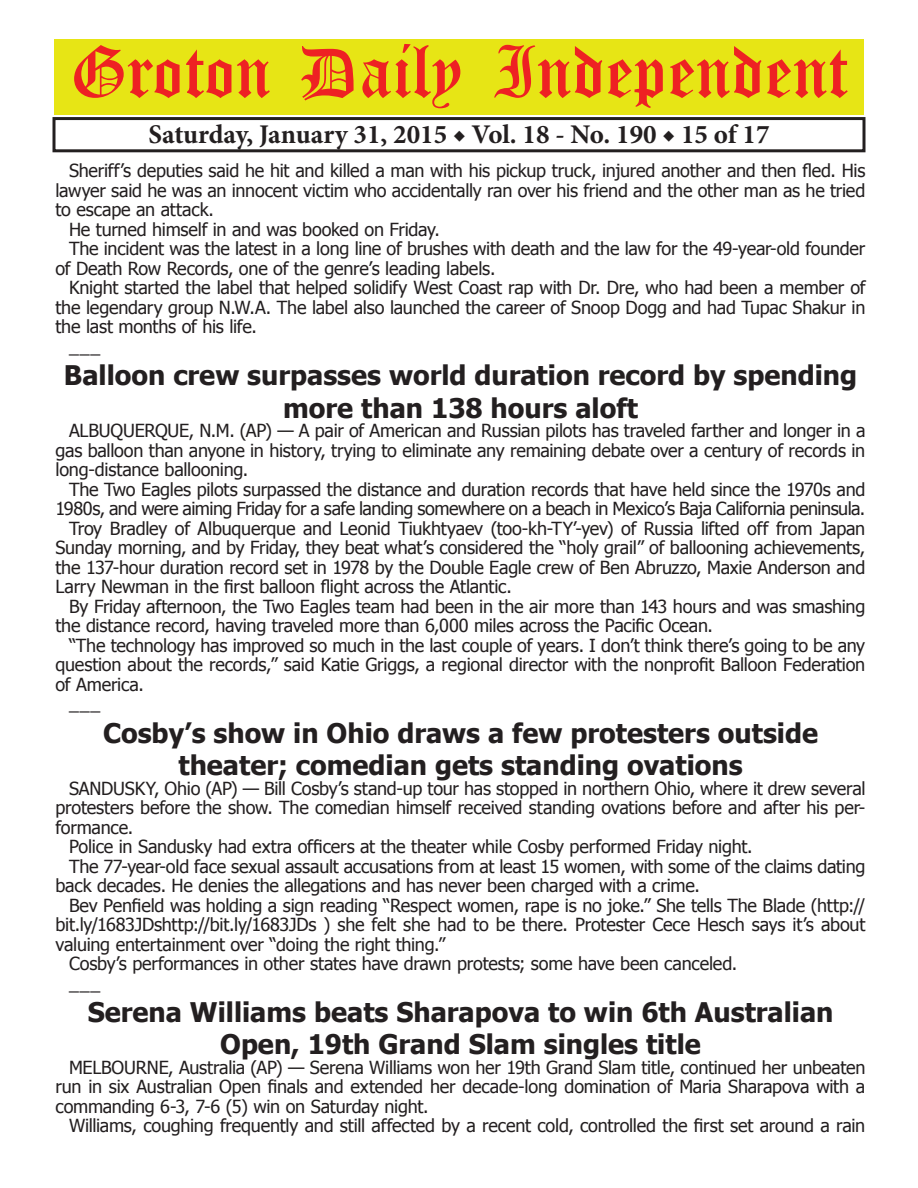
<style>
.page{position:relative;width:918px;height:1188px;background:#fff}
.page>*{position:absolute;margin:0;border:0;box-sizing:border-box;transform-origin:0 0}
.t1{font:54px "Old English Five";color:#ee2123}
.t2{font:700 27px/32.4px "Tahoma";color:#231f20;text-align:center}
.t3{font:700 27px "Minion Pro";color:#231f20}
.t4{font:18px/19.5px "Tahoma";letter-spacing:-.015em;color:#231f20;text-align:justify}
</style>
<div class="page">
<div style="left:52px;top:117px;width:814px;height:35px;border:3px solid #231f20"></div>
<div style="left:54px;top:40px;width:810px;height:75px;background:#e7e515"></div>
<h1 class="t1" style="left:70px;top:47px;width:779px">Groton Daily Independent</h1>
<h2 class="t3" style="left:148px;top:116px;width:623px">Saturday, January 31, 2015 ◆ Vol. 18 - No. 190 ◆ 15 of 17</h2>
<p class="t4" style="left:69px;top:160px;width:798px">Sheriff’s deputies said he hit and killed a man with his pickup truck, injured another and then fled. His</p>
<p class="t4" style="left:56px;top:180px;width:811px">lawyer said he was an innocent victim who accidentally ran over his friend and the other man as he tried</p>
<p class="t4" style="left:56px;top:199px;width:160px">to escape an attack.</p>
<p class="t4" style="left:69px;top:219px;width:373px">He turned himself in and was booked on Friday.</p>
<p class="t4" style="left:69px;top:238px;width:798px">The incident was the latest in a long line of brushes with death and the law for the 49-year-old founder</p>
<p class="t4" style="left:56px;top:258px;width:441px">of Death Row Records, one of the genre’s leading labels.</p>
<p class="t4" style="left:69px;top:277px;width:798px">Knight started the label that helped solidify West Coast rap with Dr. Dre, who had been a member of</p>
<p class="t4" style="left:56px;top:297px;width:811px">the legendary group N.W.A. The label also launched the career of Snoop Dogg and had Tupac Shakur in</p>
<p class="t4" style="left:56px;top:316px;width:203px">the last months of his life.</p>
<p class="t4" style="left:69px;top:336px;width:33px">___</p>
<h2 class="t2" style="left:64px;top:358px;width:795px">Balloon crew surpasses world duration record by spending more than 138 hours aloft</h2>
<p class="t4" style="left:56px;top:420px;width:812px;text-indent:14px">ALBUQUERQUE, N.M. (AP) — A pair of American and Russian pilots has traveled farther and longer in a gas balloon than anyone in history, trying to eliminate any remaining debate over a century of records in long-distance ballooning.</p>
<p class="t4" style="left:69px;top:479px;width:798px">The Two Eagles pilots surpassed the distance and duration records that have held since the 1970s and</p>
<p class="t4" style="left:56px;top:498px;width:811px">1980s, and were aiming Friday for a safe landing somewhere on a beach in Mexico’s Baja California peninsula.</p>
<p class="t4" style="left:69px;top:518px;width:798px">Troy Bradley of Albuquerque and Leonid Tiukhtyaev (too-kh-TY’-yev) of Russia lifted off from Japan</p>
<p class="t4" style="left:56px;top:537px;width:811px">Sunday morning, and by Friday, they beat what’s considered the “holy grail” of ballooning achievements,</p>
<p class="t4" style="left:56px;top:557px;width:811px">the 137-hour duration record set in 1978 by the Double Eagle crew of Ben Abruzzo, Maxie Anderson and</p>
<p class="t4" style="left:56px;top:576px;width:458px">Larry Newman in the first balloon flight across the Atlantic.</p>
<p class="t4" style="left:69px;top:596px;width:798px">By Friday afternoon, the Two Eagles team had been in the air more than 143 hours and was smashing</p>
<p class="t4" style="left:56px;top:615px;width:659px">the distance record, having traveled more than 6,000 miles across the Pacific Ocean.</p>
<p class="t4" style="left:69px;top:635px;width:798px">“The technology has improved so much in the last couple of years. I don’t think there’s going to be any</p>
<p class="t4" style="left:56px;top:654px;width:811px">question about the records,” said Katie Griggs, a regional director with the nonprofit Balloon Federation</p>
<p class="t4" style="left:56px;top:674px;width:90px">of America.</p>
<p class="t4" style="left:69px;top:693px;width:33px">___</p>
<h2 class="t2" style="left:103px;top:715px;width:717px">Cosby’s show in Ohio draws a few protesters outside theater; comedian gets standing ovations</h2>
<p class="t4" style="left:69px;top:777px;width:798px">SANDUSKY, Ohio (AP) — Bill Cosby’s stand-up tour has stopped in northern Ohio, where it drew several</p>
<p class="t4" style="left:56px;top:797px;width:812px">protesters before the show. The comedian himself received standing ovations before and after his per-</p>
<p class="t4" style="left:56px;top:816px;width:79px">formance.</p>
<p class="t4" style="left:69px;top:836px;width:685px">Police in Sandusky had extra officers at the theater while Cosby performed Friday night.</p>
<p class="t4" style="left:69px;top:855px;width:798px">The 77-year-old face sexual assault accusations from at least 15 women, with some of the claims dating</p>
<p class="t4" style="left:56px;top:875px;width:646px">back decades. He denies the allegations and has never been charged with a crime.</p>
<p class="t4" style="left:69px;top:894px;width:798px">Bev Penfield was holding a sign reading “Respect women, rape is no joke.” She tells The Blade (http://</p>
<p class="t4" style="left:56px;top:914px;width:811px">bit.ly/1683JDshttp://bit.ly/1683JDs ) she felt she had to be there. Protester Cece Hesch says it’s about</p>
<p class="t4" style="left:56px;top:933px;width:392px">valuing entertainment over “doing the right thing.”</p>
<p class="t4" style="left:69px;top:953px;width:670px">Cosby’s performances in other states have drawn protests; some have been canceled.</p>
<p class="t4" style="left:69px;top:972px;width:33px">___</p>
<h2 class="t2" style="left:88px;top:994px;width:747px">Serena Williams beats Sharapova to win 6th Australian<br>Open, 19th Grand Slam singles title</h2>
<p class="t4" style="left:56px;top:1057px;width:812px;text-indent:14px">MELBOURNE, Australia (AP) — Serena Williams won her 19th Grand Slam title, continued her unbeaten run in six Australian Open finals and extended her decade-long domination of Maria Sharapova with a commanding 6-3, 7-6 (5) win on Saturday night.</p>
<p class="t4" style="left:69px;top:1115px;width:798px">Williams, coughing frequently and still affected by a recent cold, controlled the first set around a rain</p>
</div>
